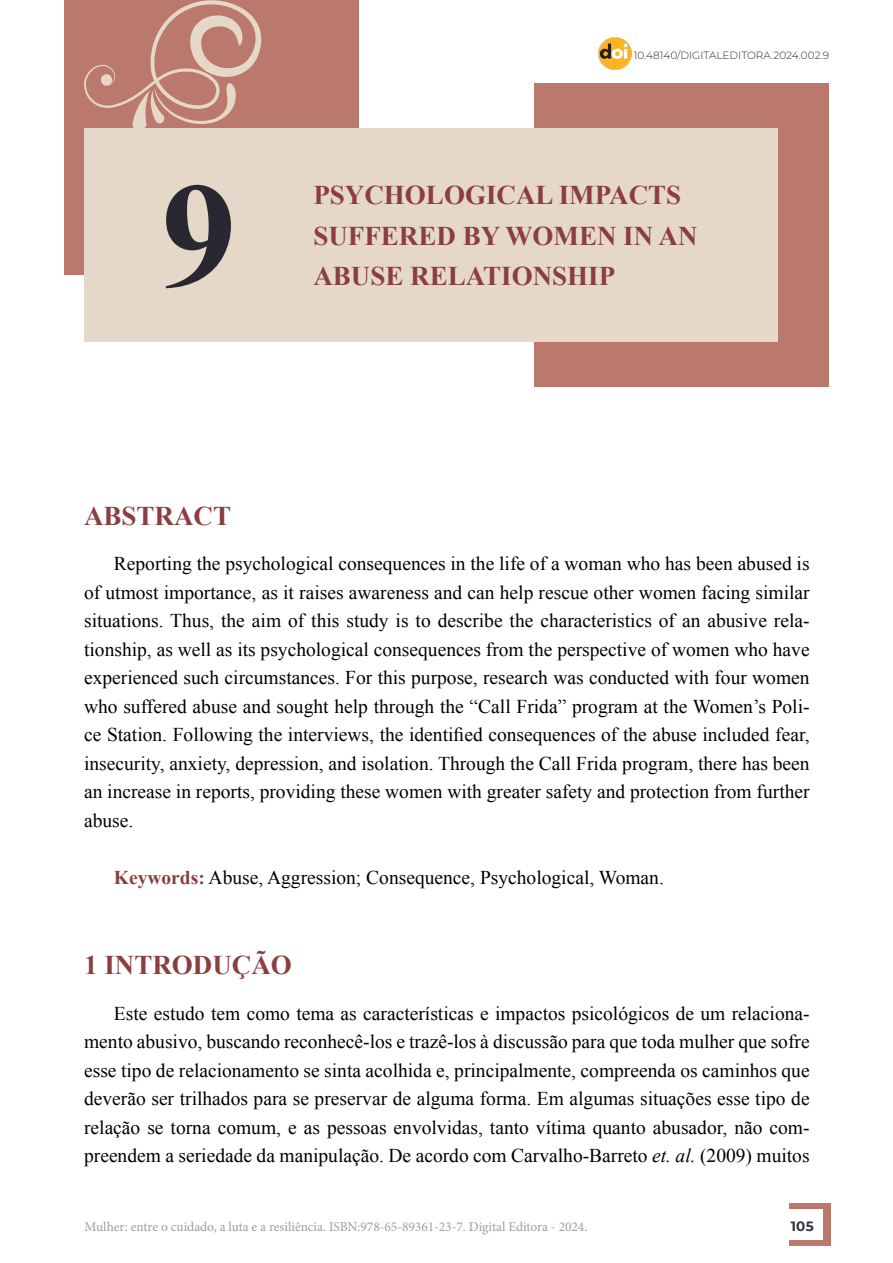
<style>
.page{position:relative;width:893px;height:1263px;background:#fff}
.page>*{position:absolute;margin:0;border:0;box-sizing:border-box;transform-origin:0 0}
.t1{font:700 150px "Times New Roman";color:#292732}
.t2{font:700 27px/40.5px "Times New Roman";color:#8b3e3f}
.t3{font:19.5px/28.5px "Times New Roman";color:#000;text-align:justify}
.t4{font:13.5px "Minion Pro";letter-spacing:-.005em;color:#a19d9c}
.t5{font:700 13.5px "Montserrat";color:#2e333c}
.t6{font:300 10.5px "Montserrat";color:#292732}
.s1{font-weight:700;color:#8a3e3e}
.s2{font-style:italic}
</style>
<div class="page">
<div style="left:789px;top:1203px;width:41px;height:43px;background:#ba796c"></div>
<div style="left:735px;top:1210px;width:88px;height:30px;background:#fff"></div>
<div style="left:534px;top:84px;width:295px;height:303px;background:#ba796c"></div>
<div style="left:64px;top:0;width:294px;height:275px;background:#ba796c"></div>
<div style="left:84px;top:129px;width:693px;height:213px;background:#e5d8c8"></div>
<img style="left:599px;top:37px;width:32px;height:32px">
<svg style="left:84px;top:0;width:177px;height:129px"></svg>
<h1 class="t1" style="left:161px;top:132px;width:77px">9</h1>
<p class="t6" style="left:634px;top:48px;width:197px">10.48140/DIGITALEDITORA.2024.002.9</p>
<h2 class="t2" style="left:313px;top:174px;width:386px">PSYCHOLOGICAL IMPACTS<br>SUFFERED BY WOMEN IN AN</h2>
<h2 class="t2" style="left:313px;top:255px;width:303px">ABUSE RELATIONSHIP</h2>
<h2 class="t2" style="left:84px;top:495px;width:149px">ABSTRACT</h2>
<p class="t3" style="left:84px;top:549px;width:727px;text-indent:30px">Reporting the psychological consequences in the life of a woman who has been abused is of utmost importance, as it raises awareness and can help rescue other women facing similar situations. Thus, the aim of this study is to describe the characteristics of an abusive rela&shy;tionship, as well as its psychological consequences from the perspective of women who have experienced such circumstances. For this purpose, research was conducted with four women who suffered abuse and sought help through the “Call Frida” program at the Women’s Poli&shy;ce Station. Following the interviews, the identified consequences of the abuse included fear, insecurity, anxiety, depression, and isolation. Through the Call Frida program, there has been an increase in reports, providing these women with greater safety and protection from further abuse.</p>
<p class="t3" style="left:114px;top:863px;width:551px"><span class="s1">Keywords:</span> Abuse, Aggression; Consequence, Psychological, Woman.</p>
<h2 class="t2" style="left:84px;top:944px;width:209px">1 INTRODUÇÃO</h2>
<p class="t3" style="left:84px;top:998px;width:727px;text-indent:30px">Este estudo tem como tema as características e impactos psicológicos de um relaciona&shy;mento abusivo, buscando reconhecê-los e trazê-los à discussão para que toda mulher que sofre esse tipo de relacionamento se sinta acolhida e, principalmente, compreenda os caminhos que deverão ser trilhados para se preservar de alguma forma. Em algumas situações esse tipo de relação se torna comum, e as pessoas envolvidas, tanto vítima quanto abusador, não com&shy;preendem a seriedade da manipulação. De acordo com Carvalho-Barreto <span class="s2">et. al.</span> (2009) muitos</p>
<p class="t4" style="left:85px;top:1218px;width:504px">Mulher: entre o cuidado, a luta e a resiliência. ISBN:978-65-89361-23-7. Digital Editora - 2024.</p>
<p class="t5" style="left:791px;top:1217px;width:25px">105</p>
</div>
